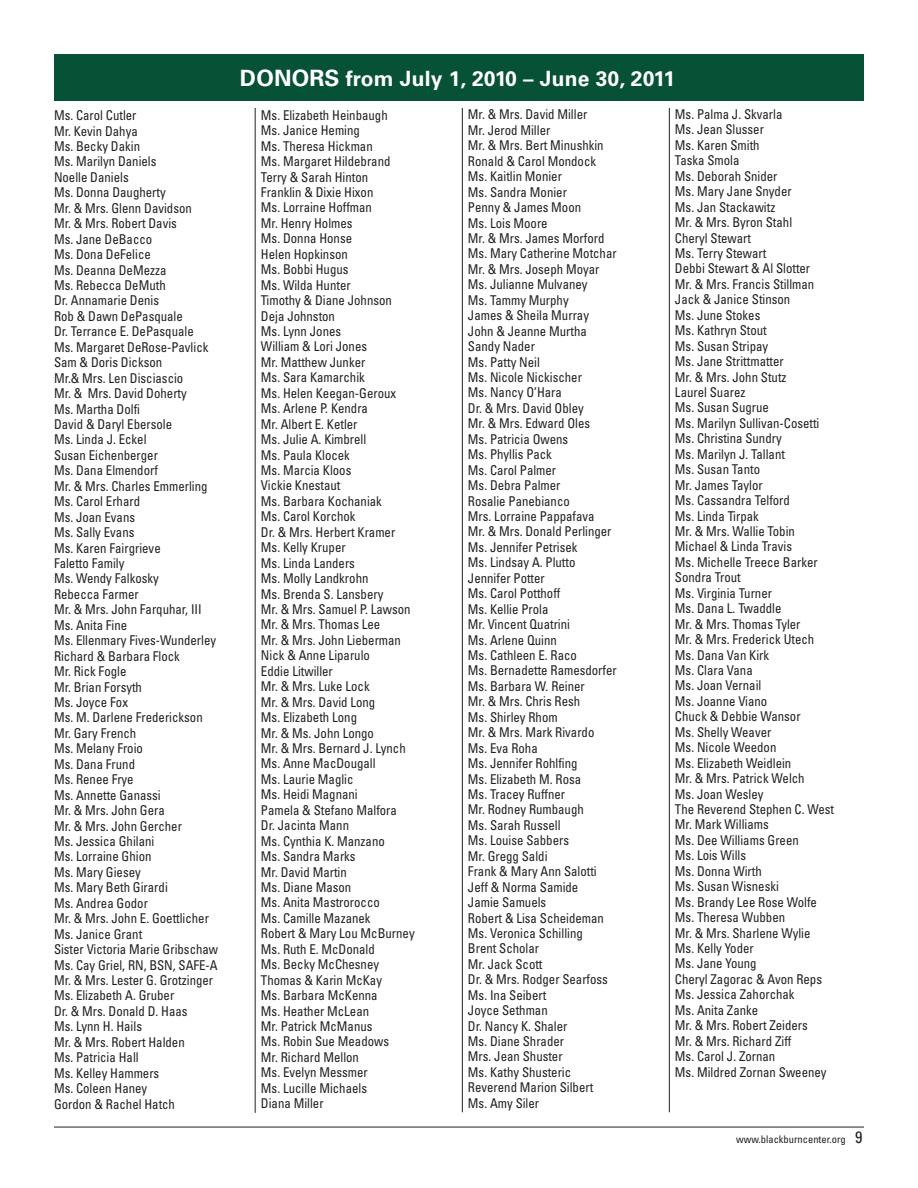
<style>
.page{position:relative;width:918px;height:1188px;background:#fff}
.page>*{position:absolute;margin:0;border:0;box-sizing:border-box;transform-origin:0 0}
.t1{font:700 21px "Univers";letter-spacing:.01em;color:#fff}
.t2{font:condensed 13.5px/15.5px "Univers";color:#231f20;scale:.95 1}
.t3{font:condensed 10.5px "Univers";color:#231f20}
.s1{font-size:22.5px}
.s2{font-size:16.5px}
</style>
<div class="page">
<hr style="left:54px;top:1127px;width:810px;height:1px;background:#231f20">
<hr style="left:255px;top:108px;width:1px;height:1005px;background:#231f20">
<hr style="left:462px;top:108px;width:1px;height:1004px;background:#231f20">
<hr style="left:669px;top:108px;width:1px;height:1004px;background:#231f20">
<div style="left:54px;top:54px;width:810px;height:46px;background:#075137"></div>
<h1 class="t1" style="left:240px;top:71px;width:437px"><span class="s1">DONORS</span> from July 1, 2010 – June 30, 2011</h1>
<p class="t2" style="left:54px;top:109px;width:174px">Ms. Carol Cutler<br>Mr. Kevin Dahya<br>Ms. Becky Dakin<br>Ms. Marilyn Daniels<br>Noelle Daniels<br>Ms. Donna Daugherty<br>Mr. &amp; Mrs. Glenn Davidson<br>Mr. &amp; Mrs. Robert Davis<br>Ms. Jane DeBacco<br>Ms. Dona DeFelice<br>Ms. Deanna DeMezza<br>Ms. Rebecca DeMuth<br>Dr. Annamarie Denis<br>Rob &amp; Dawn DePasquale<br>Dr. Terrance E. DePasquale<br>Ms. Margaret DeRose-Pavlick<br>Sam &amp; Doris Dickson<br>Mr.&amp; Mrs. Len Disciascio<br>Mr. &amp; Mrs. David Doherty<br>Ms. Martha Dolfi<br>David &amp; Daryl Ebersole<br>Ms. Linda J. Eckel<br>Susan Eichenberger<br>Ms. Dana Elmendorf<br>Mr. &amp; Mrs. Charles Emmerling<br>Ms. Carol Erhard<br>Ms. Joan Evans<br>Ms. Sally Evans<br>Ms. Karen Fairgrieve<br>Faletto Family<br>Ms. Wendy Falkosky<br>Rebecca Farmer<br>Mr. &amp; Mrs. John Farquhar, III<br>Ms. Anita Fine<br>Ms. Ellenmary Fives-Wunderley<br>Richard &amp; Barbara Flock<br>Mr. Rick Fogle<br>Mr. Brian Forsyth<br>Ms. Joyce Fox<br>Ms. M. Darlene Frederickson<br>Mr. Gary French<br>Ms. Melany Froio<br>Ms. Dana Frund<br>Ms. Renee Frye<br>Ms. Annette Ganassi<br>Mr. &amp; Mrs. John Gera<br>Mr. &amp; Mrs. John Gercher<br>Ms. Jessica Ghilani<br>Ms. Lorraine Ghion<br>Ms. Mary Giesey<br>Ms. Mary Beth Girardi<br>Ms. Andrea Godor<br>Mr. &amp; Mrs. John E. Goettlicher<br>Ms. Janice Grant<br>Sister Victoria Marie Gribschaw<br>Ms. Cay Griel, RN, BSN, SAFE-A<br>Mr. &amp; Mrs. Lester G. Grotzinger<br>Ms. Elizabeth A. Gruber<br>Dr. &amp; Mrs. Donald D. Haas<br>Ms. Lynn H. Hails<br>Mr. &amp; Mrs. Robert Halden<br>Ms. Patricia Hall<br>Ms. Kelley Hammers<br>Ms. Coleen Haney<br>Gordon &amp; Rachel Hatch</p>
<p class="t2" style="left:261px;top:108px;width:163px">Ms. Elizabeth Heinbaugh<br>Ms. Janice Heming<br>Ms. Theresa Hickman<br>Ms. Margaret Hildebrand<br>Terry &amp; Sarah Hinton<br>Franklin &amp; Dixie Hixon<br>Ms. Lorraine Hoffman<br>Mr. Henry Holmes<br>Ms. Donna Honse<br>Helen Hopkinson<br>Ms. Bobbi Hugus<br>Ms. Wilda Hunter<br>Timothy &amp; Diane Johnson<br>Deja Johnston<br>Ms. Lynn Jones<br>William &amp; Lori Jones<br>Mr. Matthew Junker<br>Ms. Sara Kamarchik<br>Ms. Helen Keegan-Geroux<br>Ms. Arlene P. Kendra<br>Mr. Albert E. Ketler<br>Ms. Julie A. Kimbrell<br>Ms. Paula Klocek<br>Ms. Marcia Kloos<br>Vickie Knestaut<br>Ms. Barbara Kochaniak<br>Ms. Carol Korchok<br>Dr. &amp; Mrs. Herbert Kramer<br>Ms. Kelly Kruper<br>Ms. Linda Landers<br>Ms. Molly Landkrohn<br>Ms. Brenda S. Lansbery<br>Mr. &amp; Mrs. Samuel P. Lawson<br>Mr. &amp; Mrs. Thomas Lee<br>Mr. &amp; Mrs. John Lieberman<br>Nick &amp; Anne Liparulo<br>Eddie Litwiller<br>Mr. &amp; Mrs. Luke Lock<br>Mr. &amp; Mrs. David Long<br>Ms. Elizabeth Long<br>Mr. &amp; Ms. John Longo<br>Mr. &amp; Mrs. Bernard J. Lynch<br>Ms. Anne MacDougall<br>Ms. Laurie Maglic<br>Ms. Heidi Magnani<br>Pamela &amp; Stefano Malfora<br>Dr. Jacinta Mann<br>Ms. Cynthia K. Manzano<br>Ms. Sandra Marks<br>Mr. David Martin<br>Ms. Diane Mason<br>Ms. Anita Mastrorocco<br>Ms. Camille Mazanek<br>Robert &amp; Mary Lou McBurney<br>Ms. Ruth E. McDonald<br>Ms. Becky McChesney<br>Thomas &amp; Karin McKay<br>Ms. Barbara McKenna<br>Ms. Heather McLean<br>Mr. Patrick McManus<br>Ms. Robin Sue Meadows<br>Mr. Richard Mellon<br>Ms. Evelyn Messmer<br>Ms. Lucille Michaels<br>Diana Miller</p>
<p class="t2" style="left:468px;top:108px;width:158px">Mr. &amp; Mrs. David Miller<br>Mr. Jerod Miller<br>Mr. &amp; Mrs. Bert Minushkin<br>Ronald &amp; Carol Mondock<br>Ms. Kaitlin Monier<br>Ms. Sandra Monier<br>Penny &amp; James Moon<br>Ms. Lois Moore<br>Mr. &amp; Mrs. James Morford<br>Ms. Mary Catherine Motchar<br>Mr. &amp; Mrs. Joseph Moyar<br>Ms. Julianne Mulvaney<br>Ms. Tammy Murphy<br>James &amp; Sheila Murray<br>John &amp; Jeanne Murtha<br>Sandy Nader<br>Ms. Patty Neil<br>Ms. Nicole Nickischer<br>Ms. Nancy O’Hara<br>Dr. &amp; Mrs. David Obley<br>Mr. &amp; Mrs. Edward Oles<br>Ms. Patricia Owens<br>Ms. Phyllis Pack<br>Ms. Carol Palmer<br>Ms. Debra Palmer<br>Rosalie Panebianco<br>Mrs. Lorraine Pappafava<br>Mr. &amp; Mrs. Donald Perlinger<br>Ms. Jennifer Petrisek<br>Ms. Lindsay A. Plutto<br>Jennifer Potter<br>Ms. Carol Potthoff<br>Ms. Kellie Prola<br>Mr. Vincent Quatrini<br>Ms. Arlene Quinn<br>Ms. Cathleen E. Raco<br>Ms. Bernadette Ramesdorfer<br>Ms. Barbara W. Reiner<br>Mr. &amp; Mrs. Chris Resh<br>Ms. Shirley Rhom<br>Mr. &amp; Mrs. Mark Rivardo<br>Ms. Eva Roha<br>Ms. Jennifer Rohlfing<br>Ms. Elizabeth M. Rosa<br>Ms. Tracey Ruffner<br>Mr. Rodney Rumbaugh<br>Ms. Sarah Russell<br>Ms. Louise Sabbers<br>Mr. Gregg Saldi<br>Frank &amp; Mary Ann Salotti<br>Jeff &amp; Norma Samide<br>Jamie Samuels<br>Robert &amp; Lisa Scheideman<br>Ms. Veronica Schilling<br>Brent Scholar<br>Mr. Jack Scott<br>Dr. &amp; Mrs. Rodger Searfoss<br>Ms. Ina Seibert<br>Joyce Sethman<br>Dr. Nancy K. Shaler<br>Ms. Diane Shrader<br>Mrs. Jean Shuster<br>Ms. Kathy Shusteric<br>Reverend Marion Silbert<br>Ms. Amy Siler</p>
<p class="t2" style="left:675px;top:108px;width:169px">Ms. Palma J. Skvarla<br>Ms. Jean Slusser<br>Ms. Karen Smith<br>Taska Smola<br>Ms. Deborah Snider<br>Ms. Mary Jane Snyder<br>Ms. Jan Stackawitz<br>Mr. &amp; Mrs. Byron Stahl<br>Cheryl Stewart<br>Ms. Terry Stewart<br>Debbi Stewart &amp; Al Slotter<br>Mr. &amp; Mrs. Francis Stillman<br>Jack &amp; Janice Stinson<br>Ms. June Stokes<br>Ms. Kathryn Stout<br>Ms. Susan Stripay<br>Ms. Jane Strittmatter<br>Mr. &amp; Mrs. John Stutz<br>Laurel Suarez<br>Ms. Susan Sugrue<br>Ms. Marilyn Sullivan-Cosetti<br>Ms. Christina Sundry<br>Ms. Marilyn J. Tallant<br>Ms. Susan Tanto<br>Mr. James Taylor<br>Ms. Cassandra Telford<br>Ms. Linda Tirpak<br>Mr. &amp; Mrs. Wallie Tobin<br>Michael &amp; Linda Travis<br>Ms. Michelle Treece Barker<br>Sondra Trout<br>Ms. Virginia Turner<br>Ms. Dana L. Twaddle<br>Mr. &amp; Mrs. Thomas Tyler<br>Mr. &amp; Mrs. Frederick Utech<br>Ms. Dana Van Kirk<br>Ms. Clara Vana<br>Ms. Joan Vernail<br>Ms. Joanne Viano<br>Chuck &amp; Debbie Wansor<br>Ms. Shelly Weaver<br>Ms. Nicole Weedon<br>Ms. Elizabeth Weidlein<br>Mr. &amp; Mrs. Patrick Welch<br>Ms. Joan Wesley<br>The Reverend Stephen C. West<br>Mr. Mark Williams<br>Ms. Dee Williams Green<br>Ms. Lois Wills<br>Ms. Donna Wirth<br>Ms. Susan Wisneski<br>Ms. Brandy Lee Rose Wolfe<br>Ms. Theresa Wubben<br>Mr. &amp; Mrs. Sharlene Wylie<br>Ms. Kelly Yoder<br>Ms. Jane Young<br>Cheryl Zagorac &amp; Avon Reps<br>Ms. Jessica Zahorchak<br>Ms. Anita Zanke<br>Mr. &amp; Mrs. Robert Zeiders<br>Mr. &amp; Mrs. Richard Ziff<br>Ms. Carol J. Zornan<br>Ms. Mildred Zornan Sweeney</p>
<p class="t3" style="left:736px;top:1135px;width:128px">www.blackburncenter.org <span class="s2">9</span></p>
</div>
